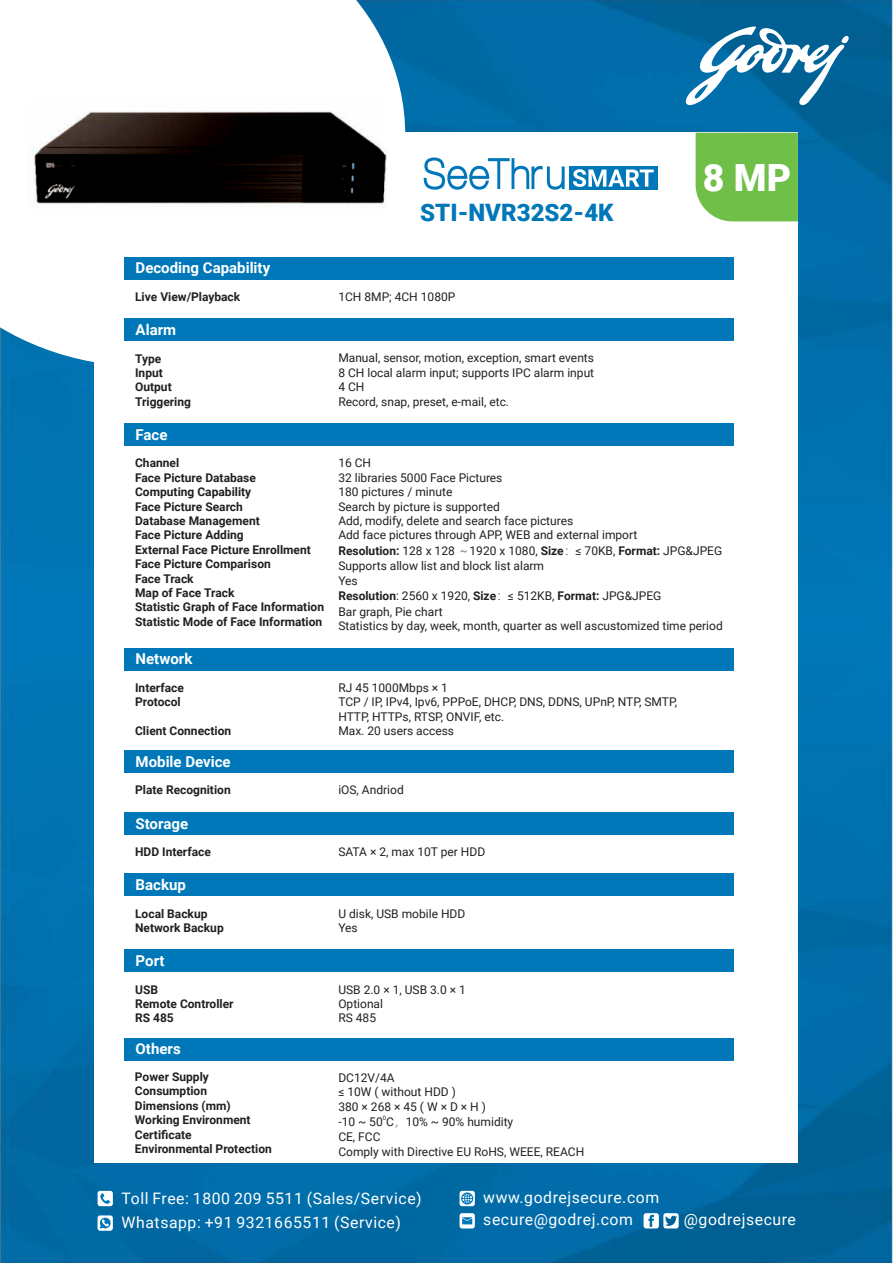
<style>
.page{position:relative;width:893px;height:1263px;background:#fff}
.page>*{position:absolute;margin:0;border:0;box-sizing:border-box;transform-origin:0 0}
.t1{font:900 37.5px "Roboto";color:#fff}
.t2{font:900 24px "Roboto";color:#0077b8}
.t3{font:15.75px/22.2px "Roboto";letter-spacing:.035em;color:#fff}
.t4{font:700 15px "Roboto";color:#fff}
.t5{font:12px/14.4px "Roboto";color:#221f1f}
.t6{font:700 12px/14.4px "Roboto";color:#221f1f}
.t7{font:6px "Roboto";color:#221f1f}
.s1{font-weight:700}
.s2{font-family:"Alibaba Pu Hui Ti L"}
</style>
<div class="page">
<img style="left:0;top:0;width:893px;height:1263px">
<div style="left:94px;top:133px;width:704px;height:1030px;background:#fff"></div>
<svg style="left:0;top:0;width:405px;height:367px"></svg>
<div style="left:696px;top:133px;width:102px;height:88px;background:#70bf49"></div>
<svg style="left:685px;top:27px;width:164px;height:79px"></svg>
<svg style="left:460px;top:1191px;width:15px;height:15px"></svg>
<svg style="left:461px;top:1192px;width:12px;height:12px"></svg>
<svg style="left:644px;top:1213px;width:35px;height:15px"></svg>
<svg style="left:460px;top:1213px;width:15px;height:15px"></svg>
<svg style="left:462px;top:1217px;width:10px;height:7px"></svg>
<div style="left:98px;top:1191px;width:15px;height:15px;background:#fff;border-radius:3px"></div>
<svg style="left:100px;top:1193px;width:10px;height:11px"></svg>
<div style="left:98px;top:1215px;width:15px;height:16px;background:#fff;border-radius:3px"></div>
<svg style="left:99px;top:1217px;width:12px;height:12px"></svg>
<svg style="left:424px;top:157px;width:141px;height:33px"></svg>
<div style="left:569px;top:166px;width:88px;height:24px;background:#0077b8"></div>
<svg style="left:573px;top:169px;width:81px;height:18px"></svg>
<div style="left:124px;top:648px;width:610px;height:22px;background:#0077b8"></div>
<div style="left:124px;top:750px;width:610px;height:23px;background:#0077b8"></div>
<div style="left:124px;top:812px;width:610px;height:22px;background:#0077b8"></div>
<div style="left:124px;top:874px;width:610px;height:22px;background:#0077b8"></div>
<div style="left:124px;top:950px;width:610px;height:22px;background:#0077b8"></div>
<div style="left:124px;top:1038px;width:610px;height:22px;background:#0077b8"></div>
<img style="left:27px;top:99px;width:359px;height:113px">
<div style="left:124px;top:423px;width:610px;height:23px;background:#0077b8"></div>
<div style="left:124px;top:257px;width:610px;height:22px;background:#0077b8"></div>
<div style="left:124px;top:319px;width:610px;height:22px;background:#0077b8"></div>
<h2 class="t2" style="left:420px;top:196px;width:195px">STI-NVR32S2-4K</h2>
<p class="t4" style="left:136px;top:257px;width:136px">Decoding Capability</p>
<p class="t6" style="left:135px;top:289px;width:107px">Live View/Playback</p>
<p class="t5" style="left:338px;top:289px;width:119px">1CH 8MP; 4CH 1080P</p>
<p class="t4" style="left:136px;top:319px;width:42px">Alarm</p>
<p class="t6" style="left:135px;top:351px;width:57px">Type<br>Input<br>Output<br>Triggering</p>
<p class="t5" style="left:338px;top:351px;width:257px">Manual, sensor, motion, exception, smart events 8 CH local alarm input; supports IPC alarm input 4 CH<br>Record, snap, preset, e-mail, etc.</p>
<h1 class="t1" style="left:703px;top:152px;width:90px">8 MP</h1>
<p class="t4" style="left:136px;top:424px;width:33px">Face</p>
<p class="t6" style="left:135px;top:455px;width:190px">Channel<br>Face Picture Database<br>Computing Capability<br>Face Picture Search<br>Database Management<br>Face Picture Adding<br>External Face Picture Enrollment<br>Face Picture Comparison<br>Face Track<br>Map of Face Track<br>Statistic Graph of Face Information<br>Statistic Mode of Face Information</p>
<p class="t5" style="left:338px;top:455px;width:300px">16 CH<br>32 libraries 5000 Face Pictures<br>180 pictures / minute<br>Search by picture is supported<br>Add, modify, delete and search face pictures<br>Add face pictures through APP, WEB and external import</p>
<p class="t5" style="left:338px;top:543px;width:385px;line-height:14.9px"><span class="s1">Resolution:</span> 128 x 128 <span class="s2">～</span>1920 x 1080, <span class="s1">Size</span><span class="s2">：</span>≤ 70KB, <span class="s1">Format:</span> JPG&amp;JPEG<br>Supports allow list and block list alarm<br>Yes</p>
<p class="t5" style="left:338px;top:588px;width:386px;line-height:14.9px"><span class="s1">Resolution</span>: 2560 x 1920, <span class="s1">Size</span><span class="s2">：</span>≤ 512KB, <span class="s1">Format:</span> JPG&amp;JPEG<br>Bar graph, Pie chart<br>Statistics by day, week, month, quarter as well ascustomized time period</p>
<p class="t4" style="left:136px;top:648px;width:58px">Network</p>
<p class="t6" style="left:135px;top:680px;width:50px">Interface<br>Protocol</p>
<p class="t6" style="left:135px;top:723px;width:98px">Client Connection</p>
<p class="t5" style="left:338px;top:680px;width:340px">RJ 45 1000Mbps × 1<br>TCP / IP, IPv4, Ipv6, PPPoE, DHCP, DNS, DDNS, UPnP, NTP, SMTP,<br>HTTP, HTTPs, RTSP, ONVIF, etc.<br>Max. 20 users access</p>
<p class="t4" style="left:136px;top:751px;width:97px">Mobile Device</p>
<p class="t6" style="left:135px;top:782px;width:97px">Plate Recognition</p>
<p class="t5" style="left:338px;top:782px;width:67px">iOS, Andriod</p>
<p class="t4" style="left:136px;top:813px;width:54px">Storage</p>
<p class="t6" style="left:135px;top:844px;width:77px">HDD Interface</p>
<p class="t5" style="left:338px;top:844px;width:148px">SATA × 2, max 10T per HDD</p>
<p class="t4" style="left:136px;top:874px;width:52px">Backup</p>
<p class="t6" style="left:135px;top:906px;width:90px">Local Backup<br>Network Backup</p>
<p class="t5" style="left:338px;top:906px;width:128px">U disk, USB mobile HDD<br>Yes</p>
<p class="t4" style="left:136px;top:950px;width:30px">Port</p>
<p class="t6" style="left:135px;top:982px;width:100px">USB<br>Remote Controller<br>RS 485</p>
<p class="t5" style="left:338px;top:982px;width:129px">USB 2.0 × 1, USB 3.0 × 1<br>Optional<br>RS 485</p>
<p class="t4" style="left:136px;top:1038px;width:47px">Others</p>
<p class="t6" style="left:135px;top:1069px;width:138px">Power Supply<br>Consumption<br>Dimensions (mm)<br>Working Environment<br>Certificate<br>Environmental Protection</p>
<p class="t5" style="left:338px;top:1070px;width:149px">DC12V/4A<br>≤ 10W ( without HDD )<br>380 × 268 × 45 ( W × D × H )</p>
<p class="t7" style="left:383px;top:1114px;width:5px">0</p>
<p class="t5" style="left:338px;top:1114px;width:247px;line-height:14.9px">-10 ~ 50 C<span class="s2">，</span>10% ~ 90% humidity<br>CE, FCC<br>Comply with Directive EU RoHS, WEEE, REACH</p>
<h3 class="t3" style="left:122px;top:1186px;width:302px;line-height:23.2px">Toll Free: 1800 209 5511 (Sales/Service)<br>Whatsapp: +91 9321665511 (Service)</h3>
<h3 class="t3" style="left:483px;top:1185px;width:178px">www.godrejsecure.com secure@godrej.com</h3>
<h3 class="t3" style="left:684px;top:1208px;width:114px">@godrejsecure</h3>
</div>
